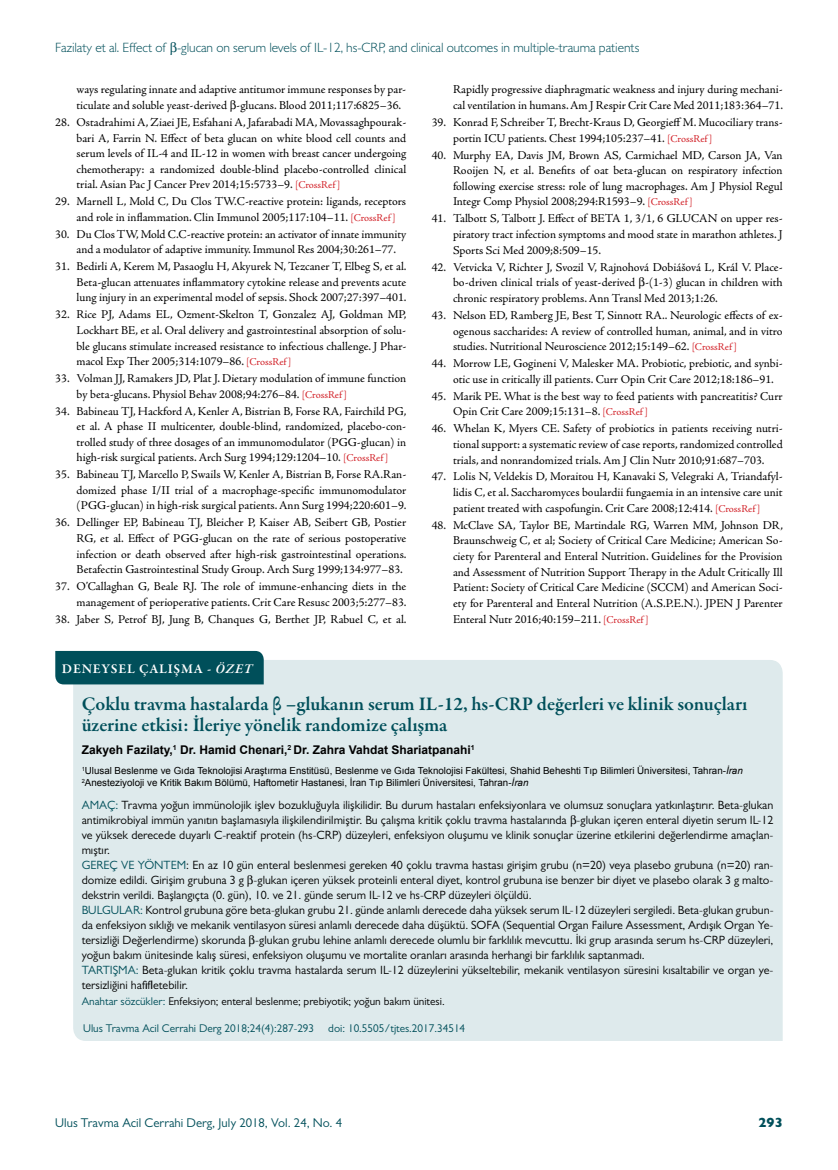
<style>
.page{position:relative;width:838px;height:1170px;background:#fff}
.page>*{position:absolute;margin:0;border:0;box-sizing:border-box;transform-origin:0 0}
.t1{font:600 19.5px/21px "Garamond Premr Pro";color:#004f5a}
.t2{font:300 13.5px "Gill Sans MT Pro";letter-spacing:-.005em;color:#004f5a}
.t3{font:600 13.5px "Garamond Premr Pro";letter-spacing:.055em;color:#fff}
.t4{font:800 13.5px "Gill Sans MT Pro";color:#004f5a}
.t5{font:12.75px "Gill Sans MT Pro";color:#004f5a}
.t6{font:12px/15.6px "Adobe Jenson Pro";letter-spacing:-.005em;color:#000;text-align:justify}
.t7{font:12px/15px "Gill Sans MT Pro";color:#000}
.t8{font:700 12px "Arial";color:#000}
.t9{font:11.25px "Gill Sans MT Pro";color:#000}
.t10{font:11.25px "Gill Sans MT Pro";color:#004f5a}
.t11{font:9.75px/11.7px "Arial";color:#000}
.s1{font-size:10.5px;color:#d2232a}
.s2{font-style:italic}
.s3{color:#004f5a}
</style>
<div class="page">
<div style="left:73px;top:660px;width:709px;height:380px;background:#deeaec"></div>
<div style="left:55px;top:651px;width:209px;height:33px;background:#004f5a"></div>
<svg style="left:570px;top:815px;width:6px;height:12px"></svg>
<svg style="left:248px;top:875px;width:5px;height:12px"></svg>
<svg style="left:249px;top:935px;width:6px;height:12px"></svg>
<p class="t2" style="left:55px;top:39px;width:585px">Fazilaty et al. Effect of -glucan on serum levels of IL-12, hs-CRP, and clinical outcomes in multiple-trauma patients</p>
<p class="t6" style="left:77px;top:82px;width:331px">ways regulating innate and adaptive antitumor immune responses by par&shy;ticulate and soluble yeast-derived -glucans. Blood 2011;117:6825–36.</p>
<p class="t6" style="left:77px;top:114px;width:331px;text-indent:-21px">28. Ostadrahimi A, Ziaei JE, Esfahani A, Jafarabadi MA, Movassaghpourak&shy;bari A, Farrin N. Effect of beta glucan on white blood cell counts and serum levels of IL-4 and IL-12 in women with breast cancer undergoing chemotherapy: a randomized double-blind placebo-controlled clinical trial. Asian Pac J Cancer Prev 2014;15:5733–9. <span class="s1">[CrossRef ]</span></p>
<p class="t6" style="left:77px;top:194px;width:331px;text-indent:-21px">29. Marnell L, Mold C, Du Clos TW.C-reactive protein: ligands, receptors and role in inflammation. Clin Immunol 2005;117:104–11. <span class="s1">[CrossRef ]</span></p>
<p class="t6" style="left:77px;top:226px;width:331px;text-indent:-21px">30. Du Clos TW, Mold C.C-reactive protein: an activator of innate immunity and a modulator of adaptive immunity. Immunol Res 2004;30:261–77.</p>
<p class="t6" style="left:77px;top:259px;width:331px;text-indent:-21px">31. Bedirli A, Kerem M, Pasaoglu H, Akyurek N, Tezcaner T, Elbeg S, et al.<br>Beta-glucan attenuates inflammatory cytokine release and prevents acute lung injury in an experimental model of sepsis. Shock 2007;27:397–401.</p>
<p class="t6" style="left:77px;top:307px;width:331px;text-indent:-21px">32. Rice PJ, Adams EL, Ozment-Skelton T, Gonzalez AJ, Goldman MP, Lockhart BE, et al. Oral delivery and gastrointestinal absorption of solu&shy;ble glucans stimulate increased resistance to infectious challenge. J Phar&shy;macol Exp Ther 2005;314:1079–86. <span class="s1">[CrossRef ]</span></p>
<p class="t6" style="left:77px;top:370px;width:331px;text-indent:-21px">33. Volman JJ, Ramakers JD, Plat J. Dietary modulation of immune function by beta-glucans. Physiol Behav 2008;94:276–84. <span class="s1">[CrossRef ]</span></p>
<p class="t6" style="left:77px;top:403px;width:331px;text-indent:-21px">34. Babineau TJ, Hackford A, Kenler A, Bistrian B, Forse RA, Fairchild PG, et al. A phase II multicenter, double-blind, randomized, placebo-con&shy;trolled study of three dosages of an immunomodulator (PGG-glucan) in high-risk surgical patients. Arch Surg 1994;129:1204–10. <span class="s1">[CrossRef ]</span></p>
<p class="t6" style="left:77px;top:467px;width:331px;text-indent:-21px">35. Babineau TJ, Marcello P, Swails W, Kenler A, Bistrian B, Forse RA.Ran&shy;domized phase I/II trial of a macrophage-specific immunomodulator (PGG-glucan) in high-risk surgical patients. Ann Surg 1994;220:601–9.</p>
<p class="t6" style="left:77px;top:515px;width:331px;text-indent:-21px">36. Dellinger EP, Babineau TJ, Bleicher P, Kaiser AB, Seibert GB, Postier RG, et al. Effect of PGG-glucan on the rate of serious postoperative infection or death observed after high-risk gastrointestinal operations.<br>Betafectin Gastrointestinal Study Group. Arch Surg 1999;134:977–83.</p>
<p class="t6" style="left:55px;top:578px;width:353px;text-align:right">37. O’Callaghan G, Beale RJ. The role of immune-enhancing diets in the management of perioperative patients. Crit Care Resusc 2003;5:277–83.</p>
<p class="t6" style="left:55px;top:611px;width:353px">38. Jaber S, Petrof BJ, Jung B, Chanques G, Berthet JP, Rabuel C, et al.</p>
<p class="t3" style="left:62px;top:660px;width:192px">DENEYSEL ÇALIŞMA - <span class="s2">ÖZET</span></p>
<p class="t6" style="left:453px;top:82px;width:331px">Rapidly progressive diaphragmatic weakness and injury during mechani&shy;cal ventilation in humans. Am J Respir Crit Care Med 2011;183:364–71.</p>
<p class="t6" style="left:453px;top:115px;width:331px;text-indent:-21px">39. Konrad F, Schreiber T, Brecht-Kraus D, Georgieff M. Mucociliary trans&shy;portin ICU patients. Chest 1994;105:237–41. <span class="s1">[CrossRef ]</span></p>
<p class="t6" style="left:453px;top:147px;width:331px;text-indent:-21px">40. Murphy EA, Davis JM, Brown AS, Carmichael MD, Carson JA, Van Rooijen N, et al. Benefits of oat beta-glucan on respiratory infection following exercise stress: role of lung macrophages. Am J Physiol Regul Integr Comp Physiol 2008;294:R1593–9. <span class="s1">[CrossRef ]</span></p>
<p class="t6" style="left:453px;top:211px;width:331px;text-indent:-21px">41. Talbott S, Talbott J. Effect of BETA 1, 3/1, 6 GLUCAN on upper res&shy;piratory tract infection symptoms and mood state in marathon athletes. J Sports Sci Med 2009;8:509–15.</p>
<p class="t6" style="left:453px;top:259px;width:331px;text-indent:-21px">42. Vetvicka V, Richter J, Svozil V, Rajnohová Dobiášová L, Král V. Place&shy;bo-driven clinical trials of yeast-derived -(1-3) glucan in children with chronic respiratory problems. Ann Transl Med 2013;1:26.</p>
<p class="t6" style="left:453px;top:307px;width:331px;text-indent:-21px">43. Nelson ED, Ramberg JE, Best T, Sinnott RA.. Neurologic effects of ex&shy;ogenous saccharides: A review of controlled human, animal, and in vitro studies. Nutritional Neuroscience 2012;15:149–62. <span class="s1">[CrossRef ]</span></p>
<p class="t6" style="left:453px;top:356px;width:331px;text-indent:-21px">44. Morrow LE, Gogineni V, Malesker MA. Probiotic, prebiotic, and synbi&shy;otic use in critically ill patients. Curr Opin Crit Care 2012;18:186–91.</p>
<p class="t6" style="left:453px;top:388px;width:331px;text-indent:-21px">45. Marik PE. What is the best way to feed patients with pancreatitis? Curr<br>Opin Crit Care 2009;15:131–8. <span class="s1">[CrossRef ]</span></p>
<p class="t6" style="left:453px;top:421px;width:331px;text-indent:-21px">46. Whelan K, Myers CE. Safety of probiotics in patients receiving nutri&shy;tional support: a systematic review of case reports, randomized controlled trials, and nonrandomized trials. Am J Clin Nutr 2010;91:687–703.</p>
<p class="t6" style="left:453px;top:469px;width:331px;text-indent:-21px">47. Lolis N, Veldekis D, Moraitou H, Kanavaki S, Velegraki A, Triandafyl&shy;lidis C, et al. Saccharomyces boulardii fungaemia in an intensive care unit patient treated with caspofungin. Crit Care 2008;12:414. <span class="s1">[CrossRef ]</span></p>
<p class="t6" style="left:453px;top:517px;width:331px;text-indent:-21px">48. McClave SA, Taylor BE, Martindale RG, Warren MM, Johnson DR, Braunschweig C, et al; Society of Critical Care Medicine; American So&shy;ciety for Parenteral and Enteral Nutrition. Guidelines for the Provision and Assessment of Nutrition Support Therapy in the Adult Critically Ill Patient: Society of Critical Care Medicine (SCCM) and American Soci&shy;ety for Parenteral and Enteral Nutrition (A.S.P.E.N.). JPEN J Parenter Enteral Nutr 2016;40:159–211. <span class="s1">[CrossRef ]</span></p>
<h1 class="t1" style="left:82px;top:693px;width:667px">Çoklu travma hastalarda β –glukanın serum IL-12, hs-CRP değerleri ve klinik sonuçları üzerine etkisi: İleriye yönelik randomize çalışma</h1>
<p class="t8" style="left:82px;top:741px;width:394px">Zakyeh Fazilaty,<sup>1</sup> Dr. Hamid Chenari,<sup>2</sup> Dr. Zahra Vahdat Shariatpanahi<sup>1</sup></p>
<p class="t11" style="left:82px;top:765px;width:662px"><sup>1</sup>Ulusal Beslenme ve Gıda Teknolojisi Araştırma Enstitüsü, Beslenme ve Gıda Teknolojisi Fakültesi, Shahid Beheshti Tıp Bilimleri Üniversitesi, Tahran-<span class="s2">İran<br></span><sup>2</sup>Anesteziyoloji ve Kritik Bakım Bölümü, Haftometir Hastanesi, İran Tıp Bilimleri Üniversitesi, Tahran-<span class="s2">İran</span></p>
<p class="t7" style="left:82px;top:797px;width:693px"><span class="s3">AMAÇ:</span> Travma yoğun immünolojik işlev bozukluğuyla ilişkilidir. Bu durum hastaları enfeksiyonlara ve olumsuz sonuçlara yatkınlaştırır. Beta-glukan antimikrobiyal immün yanıtın başlamasıyla ilişkilendirilmiştir. Bu çalışma kritik çoklu travma hastalarında -glukan içeren enteral diyetin serum IL-12 ve yüksek derecede duyarlı C-reaktif protein (hs-CRP) düzeyleri, enfeksiyon oluşumu ve klinik sonuçlar üzerine etkilerini değerlendirme amaçlan&shy;mıştır.<br><span class="s3">GEREÇ VE YÖNTEM</span>: En az 10 gün enteral beslenmesi gereken 40 çoklu travma hastası girişim grubu (n=20) veya plasebo grubuna (n=20) ran&shy;domize edildi. Girişim grubuna 3 g -glukan içeren yüksek proteinli enteral diyet, kontrol grubuna ise benzer bir diyet ve plasebo olarak 3 g malto&shy;dekstrin verildi. Başlangıçta (0. gün), 10. ve 21. günde serum IL-12 ve hs-CRP düzeyleri ölçüldü.<br><span class="s3">BULGULAR:</span> Kontrol grubuna göre beta-glukan grubu 21. günde anlamlı derecede daha yüksek serum IL-12 düzeyleri sergiledi. Beta-glukan grubun&shy;da enfeksiyon sıklığı ve mekanik ventilasyon süresi anlamlı derecede daha düşüktü. SOFA (Sequential Organ Failure Assessment, Ardışık Organ Ye&shy;tersizliği Değerlendirme) skorunda -glukan grubu lehine anlamlı derecede olumlu bir farklılık mevcuttu. İki grup arasında serum hs-CRP düzeyleri, yoğun bakım ünitesinde kalış süresi, enfeksiyon oluşumu ve mortalite oranları arasında herhangi bir farklılık saptanmadı.<br><span class="s3">TARTIŞMA:</span> Beta-glukan kritik çoklu travma hastalarda serum IL-12 düzeylerini yükseltebilir, mekanik ventilasyon süresini kısaltabilir ve organ ye&shy;tersizliğini hafifletebilir.</p>
<p class="t9" style="left:82px;top:994px;width:364px"><span class="s3">Anahtar sözcükler:</span> Enfeksiyon; enteral beslenme; prebiyotik; yoğun bakım ünitesi.</p>
<p class="t10" style="left:83px;top:1021px;width:383px">Ulus Travma Acil Cerrahi Derg 2018;24(4):287-293 doi: 10.5505/tjtes.2017.34514</p>
<p class="t5" style="left:55px;top:1115px;width:288px">Ulus Travma Acil Cerrahi Derg, July 2018, Vol. 24, No. 4</p>
<p class="t4" style="left:758px;top:1114px;width:26px">293</p>
</div>
